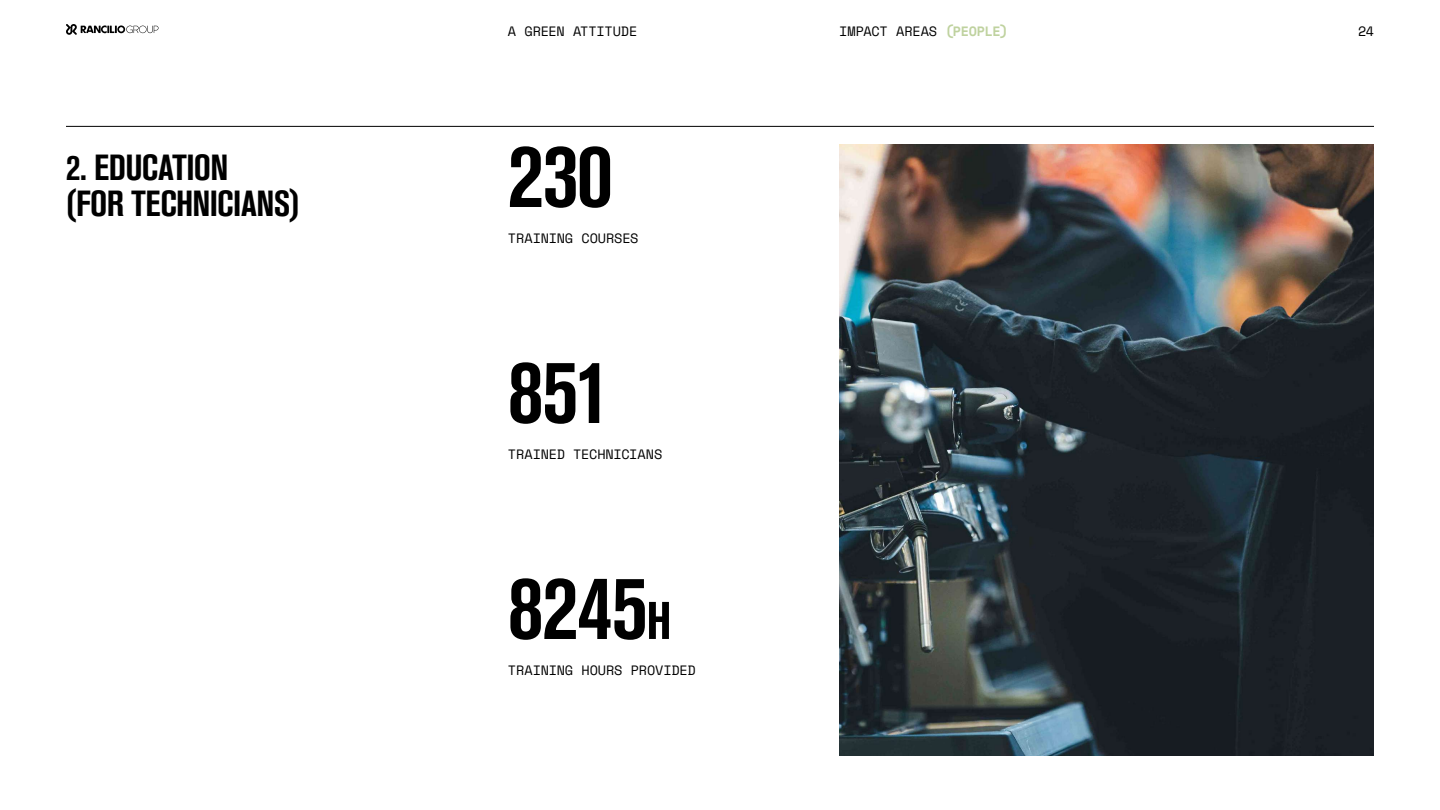
<style>
.page{position:relative;width:1440px;height:810px;background:#fff}
.page>*{position:absolute;margin:0;border:0;box-sizing:border-box;transform-origin:0 0}
.t1{font:700 condensed 90px "Akzidenz Grotesk BQ";letter-spacing:-.015em;color:#000}
.t2{font:700 condensed 36px/36px "Akzidenz Grotesk BQ";letter-spacing:-.02em;color:#000}
.t3{font:13.5px "Space Mono";letter-spacing:-.01em;color:#000}
.s1{font-weight:700;color:#bfd29f}
.s2{font-size:52.5px}
</style>
<div class="page">
<svg style="left:66px;top:24px;width:92px;height:11px"></svg>
<hr style="left:66px;top:126px;width:1308px;height:1px;background:#000">
<img style="left:839px;top:145px;width:535px;height:611px">
<p class="t3" style="left:839px;top:21px;width:170px">IMPACT AREAS <span class="s1">(PEOPLE)</span></p>
<p class="t3" style="left:508px;top:21px;width:131px">A GREEN ATTITUDE</p>
<p class="t3" style="left:1358px;top:21px;width:17px">24</p>
<h2 class="t2" style="left:66px;top:149px;width:235px">2. EDUCATION<br>(FOR TECHNICIANS)</h2>
<h1 class="t1" style="left:508px;top:124px;width:106px">230</h1>
<p class="t3" style="left:508px;top:228px;width:132px">TRAINING COURSES</p>
<h1 class="t1" style="left:508px;top:340px;width:105px">851</h1>
<p class="t3" style="left:508px;top:444px;width:156px">TRAINED TECHNICIANS</p>
<h1 class="t1" style="left:508px;top:556px;width:165px">8245<span class="s2">H</span></h1>
<p class="t3" style="left:508px;top:660px;width:189px">TRAINING HOURS PROVIDED</p>
</div>
